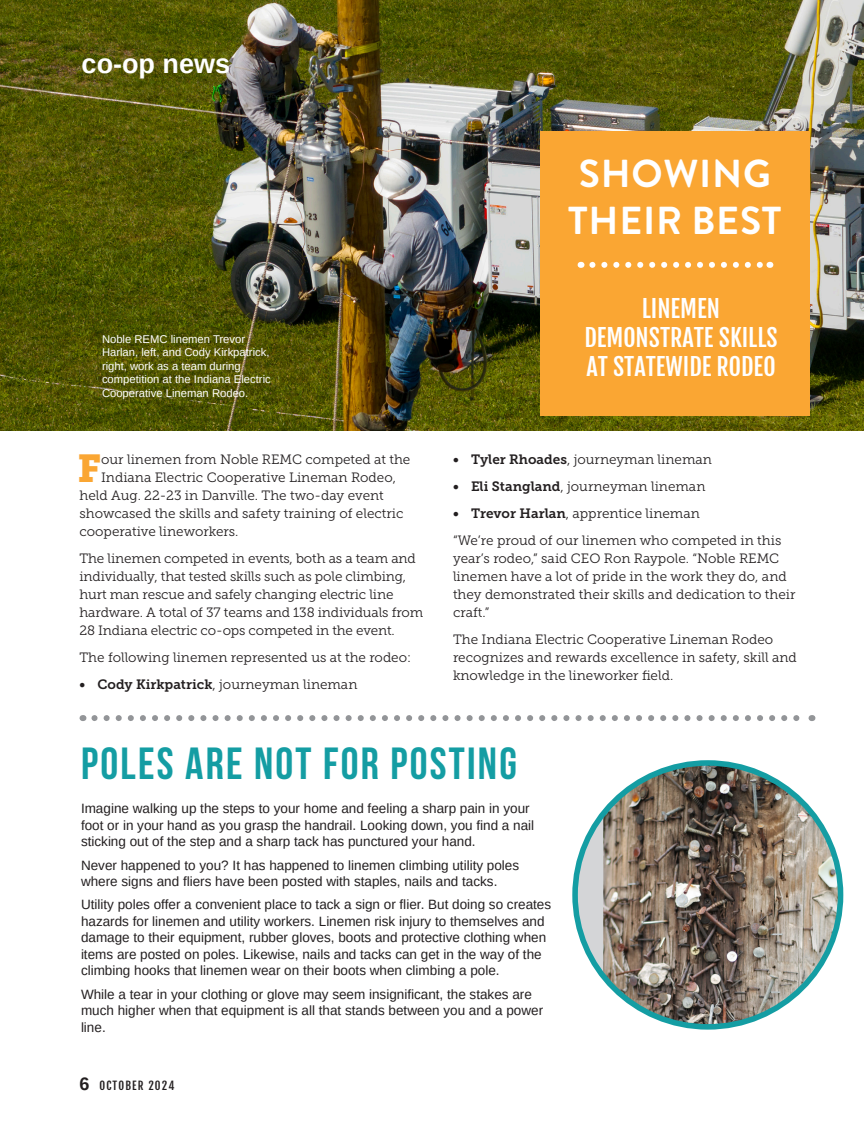
<style>
.page{position:relative;width:864px;height:1134px;background:#fff}
.page>*{position:absolute;margin:0;border:0;box-sizing:border-box;transform-origin:0 0}
.Body_Copy_Arimo_Single-Page{font:700 45px "Bebas Neue";letter-spacing:.05em;color:#149da3}
.t1{font:700 39px/46.8px "Brandon Grotesque";letter-spacing:.02em;color:#fff}
.Body_Copy_Museo_Single-Page{font:38.7px "Museo Slab 900";color:#faa633}
.t2{font:700 27px "Arimo";color:#fff}
.t3{font:24px/28.8px "Fjalla One";color:#fff;text-align:center}
.Body_Copy_Museo_Single-Page-2{font:13.5px/18px "Museo Slab 300";color:#231f20}
.Body_Copy_Arimo_Single-Page-2{font:13.5px/16.5px "Arimo";color:#231f20}
.Photo_Caption_Black{font:11.25px/13.5px "Arimo";color:#fff}
.t4{font:11.25px "Fjalla One";letter-spacing:.1em;color:#231f20}
.s1{font-family:"Museo Slab 700"}
.s2{font-family:"Arimo";font-weight:700;font-size:18px}
</style>
<div class="page">
<img style="left:0;top:0;width:864px;height:431px">
<div style="left:540px;top:131px;width:270px;height:284px;background:#faa633"></div>
<svg style="left:592px;top:262px;width:178px;height:6px"></svg>
<svg style="left:94px;top:715px;width:706px;height:6px"></svg>
<div style="left:575px;top:763px;width:266px;height:264px;background:#d4d5d7;border-radius:50%"></div>
<img style="left:603px;top:763px;width:238px;height:264px">
<div style="left:572px;top:760px;width:271px;height:270px;border:6px solid #149da3;border-radius:50%"></div>
<p class="t2" style="left:82px;top:45px;width:150px">co-op news</p>
<p class="Photo_Caption_Black" style="left:102px;top:332px;width:170px">Noble REMC linemen Trevor<br>Harlan, left, and Cody Kirkpatrick, right, work as a team during competition at the Indiana Electric<br>Cooperative Lineman Rodeo.</p>
<p class="Body_Copy_Museo_Single-Page" style="left:78px;top:446px;width:25px">F</p>
<p class="Body_Copy_Museo_Single-Page-2" style="left:101px;top:451px;width:311px">our linemen from Noble REMC competed at the</p>
<p class="Body_Copy_Museo_Single-Page-2" style="left:101px;top:469px;width:296px">Indiana Electric Cooperative Lineman Rodeo,</p>
<p class="Body_Copy_Museo_Single-Page-2" style="left:80px;top:487px;width:306px">held Aug. 22-23 in Danville. The two-day event</p>
<p class="Body_Copy_Museo_Single-Page-2" style="left:80px;top:505px;width:326px">showcased the skills and safety training of electric</p>
<p class="Body_Copy_Museo_Single-Page-2" style="left:80px;top:523px;width:161px">cooperative lineworkers.</p>
<p class="Body_Copy_Museo_Single-Page-2" style="left:80px;top:550px;width:345px">The linemen competed in events, both as a team and individually, that tested skills such as pole climbing, hurt man rescue and safely changing electric line hardware. A total of 37 teams and 138 individuals from 28 Indiana electric co-ops competed in the event.</p>
<p class="Body_Copy_Museo_Single-Page-2" style="left:80px;top:649px;width:333px">The following linemen represented us at the rodeo:</p>
<p class="Body_Copy_Museo_Single-Page-2" style="left:80px;top:676px;width:279px"><span class="s1">• Cody Kirkpatrick</span>, journeyman lineman</p>
<p class="t1" style="left:568px;top:151px;width:215px">SHOWING<br>THEIR BEST</p>
<p class="t3" style="left:584px;top:294px;width:195px">LINEMEN<br>DEMONSTRATE SKILLS<br>AT STATEWIDE RODEO</p>
<p class="Body_Copy_Museo_Single-Page-2" style="left:453px;top:451px;width:260px"><span class="s1">• Tyler Rhoades</span>, journeyman lineman</p>
<p class="Body_Copy_Museo_Single-Page-2" style="left:453px;top:478px;width:254px"><span class="s1">• Eli Stangland</span>, journeyman lineman</p>
<p class="Body_Copy_Museo_Single-Page-2" style="left:453px;top:505px;width:248px"><span class="s1">• Trevor Harlan</span>, apprentice lineman</p>
<p class="Body_Copy_Museo_Single-Page-2" style="left:453px;top:532px;width:344px">“We’re proud of our linemen who competed in this year’s rodeo,” said CEO Ron Raypole. “Noble REMC linemen have a lot of pride in the work they do, and they demonstrated their skills and dedication to their craft.”</p>
<p class="Body_Copy_Museo_Single-Page-2" style="left:453px;top:631px;width:345px">The Indiana Electric Cooperative Lineman Rodeo recognizes and rewards excellence in safety, skill and knowledge in the lineworker field.</p>
<p class="Body_Copy_Arimo_Single-Page" style="left:81px;top:739px;width:437px">POLES ARE NOT FOR POSTING</p>
<p class="Body_Copy_Arimo_Single-Page-2" style="left:81px;top:801px;width:455px">Imagine walking up the steps to your home and feeling a sharp pain in your foot or in your hand as you grasp the handrail. Looking down, you find a nail sticking out of the step and a sharp tack has punctured your hand.</p>
<p class="Body_Copy_Arimo_Single-Page-2" style="left:81px;top:857px;width:440px">Never happened to you? It has happened to linemen climbing utility poles where signs and fliers have been posted with staples, nails and tacks.</p>
<p class="Body_Copy_Arimo_Single-Page-2" style="left:81px;top:897px;width:472px">Utility poles offer a convenient place to tack a sign or flier. But doing so creates hazards for linemen and utility workers. Linemen risk injury to themselves and damage to their equipment, rubber gloves, boots and protective clothing when items are posted on poles. Likewise, nails and tacks can get in the way of the climbing hooks that linemen wear on their boots when climbing a pole.</p>
<p class="Body_Copy_Arimo_Single-Page-2" style="left:81px;top:986px;width:464px">While a tear in your clothing or glove may seem insignificant, the stakes are much higher when that equipment is all that stands between you and a power line.</p>
<p class="t4" style="left:80px;top:1079px;width:96px"><span class="s2">6</span> OCTOBER 2024</p>
</div>
